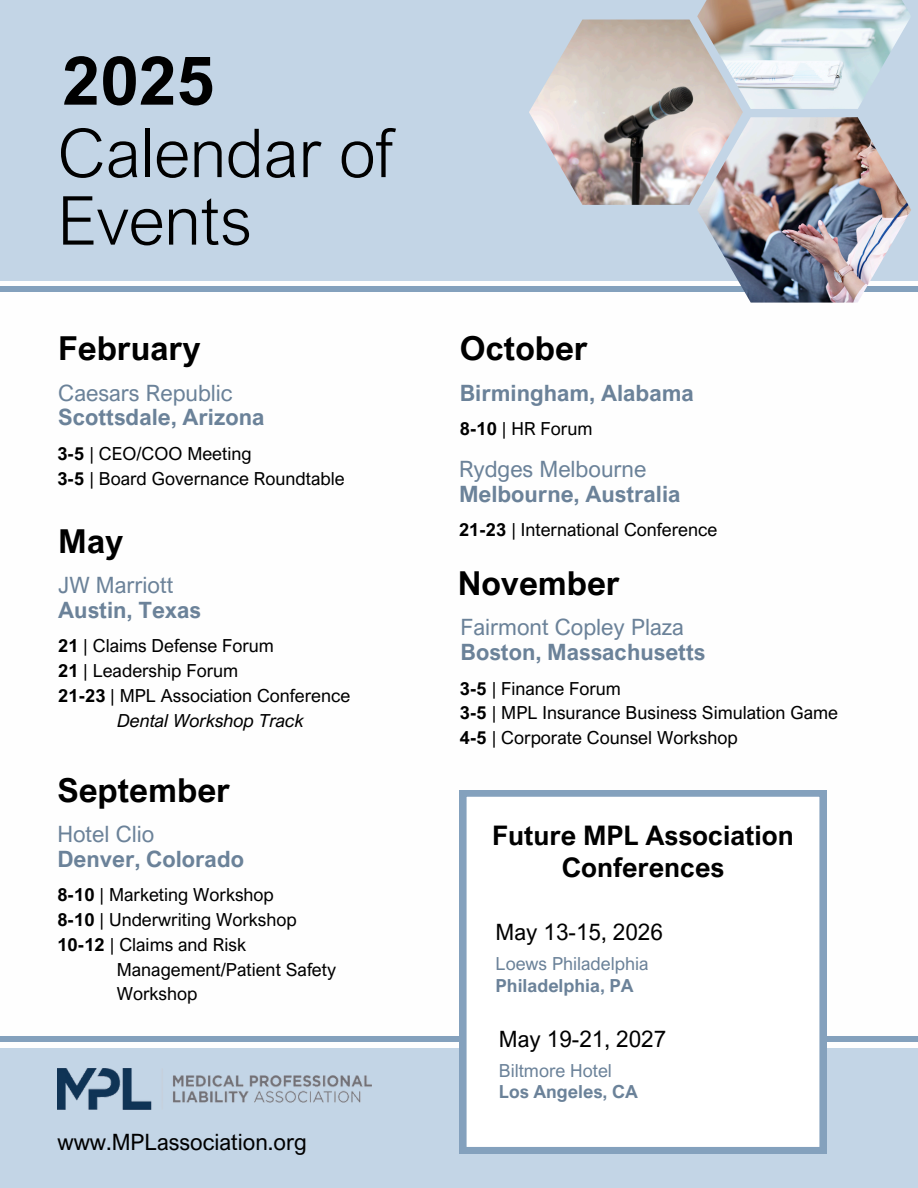
<style>
.page{position:relative;width:918px;height:1188px;background:#fff}
.page>*{position:absolute;margin:0;border:0;box-sizing:border-box;transform-origin:0 0}
.t1{font:300 67.5px/67.5px "Arial Nova";color:#000}
.t2{font:700 67.5px "Arial Nova";color:#000}
.t3{font:700 33px "Arial Nova";color:#000}
.t4{font:700 27px/31.5px "Arial Nova";color:#000;text-align:center}
.t5{font:700 22.5px/24.8px "Arial Nova";color:#6b8299}
.t6{font:22.5px "Arial Nova";color:#000}
.t7{font:18px "Arial Nova";color:#000}
.t8{font:18px "Arial Nova";color:#6b8299}
.t9{font:700 18px "Arial Nova";color:#6b8299}
.t10{font:italic 18px "Arial Nova";color:#000}
.s1{font-weight:400}
.s2{font-weight:700}
</style>
<div class="page">
<div style="left:0;top:1048px;width:918px;height:140px;background:#c3d5e6"></div>
<div style="left:0;top:0;width:918px;height:281px;background:#c3d5e6"></div>
<div style="left:0;top:1036px;width:918px;height:5px;background:#84a1bd"></div>
<div style="left:0;top:287px;width:918px;height:5px;background:#84a1bd"></div>
<img style="left:697px;top:0;width:213px;height:109px">
<img style="left:697px;top:117px;width:214px;height:186px">
<img style="left:529px;top:20px;width:214px;height:185px">
<img style="left:57px;top:1069px;width:314px;height:40px">
<svg style="left:460px;top:790px;width:366px;height:363px"></svg>
<p class="t2" style="left:62px;top:38px;width:155px">2025</p>
<p class="t1" style="left:57px;top:118px;width:337px">Calendar of<br>Events</p>
<h3 class="t3" style="left:58px;top:328px;width:144px">February</h3>
<h3 class="t5" style="left:58px;top:380px;width:208px"><span class="s1">Caesars Republic<br></span>Scottsdale, Arizona</h3>
<h6 class="t7" style="left:57px;top:442px;width:196px"><span class="s2">3-5</span> | CEO/COO Meeting</h6>
<p class="t7" style="left:57px;top:467px;width:289px"><span class="s2">3-5</span> | Board Governance Roundtable</p>
<p class="t3" style="left:58px;top:520px;width:67px">May</p>
<h5 class="t5" style="left:58px;top:572px;width:144px"><span class="s1">JW Marriott<br></span>Austin, Texas</h5>
<p class="t7" style="left:58px;top:635px;width:217px"><span class="s2">21</span> | Claims Defense Forum</p>
<h6 class="t7" style="left:58px;top:659px;width:181px"><span class="s2">21</span> | Leadership Forum</h6>
<h3 class="t7" style="left:58px;top:684px;width:294px"><span class="s2">21-23</span> | MPL Association Conference</h3>
<h6 class="t10" style="left:118px;top:709px;width:188px">Dental Workshop Track</h6>
<p class="t3" style="left:57px;top:769px;width:174px">September</p>
<p class="t5" style="left:57px;top:822px;width:188px"><span class="s1">Hotel Clio<br></span>Denver, Colorado</p>
<p class="t7" style="left:57px;top:884px;width:218px"><span class="s2">8-10</span> | Marketing Workshop</p>
<p class="t7" style="left:57px;top:908px;width:241px"><span class="s2">8-10</span> | Underwriting Workshop</p>
<p class="t7" style="left:57px;top:933px;width:190px"><span class="s2">10-12</span> | Claims and Risk</p>
<h3 class="t7" style="left:117px;top:958px;width:221px">Management/Patient Safety</h3>
<h6 class="t7" style="left:117px;top:983px;width:82px">Workshop</h6>
<p class="t6" style="left:57px;top:1128px;width:251px">www.MPLassociation.org</p>
<p class="t3" style="left:460px;top:328px;width:129px">October</p>
<p class="t5" style="left:460px;top:380px;width:236px">Birmingham, Alabama</p>
<p class="t7" style="left:460px;top:417px;width:134px"><span class="s2">8-10</span> | HR Forum</p>
<p class="t5" style="left:459px;top:456px;width:223px"><span class="s1">Rydges Melbourne<br></span>Melbourne, Australia</p>
<h6 class="t7" style="left:459px;top:518px;width:260px"><span class="s2">21-23</span> | International Conference</h6>
<h3 class="t3" style="left:458px;top:562px;width:163px">November</h3>
<h4 class="t5" style="left:461px;top:614px;width:246px"><span class="s1">Fairmont Copley Plaza<br></span>Boston, Massachusetts</h4>
<p class="t7" style="left:460px;top:677px;width:163px"><span class="s2">3-5</span> | Finance Forum</p>
<p class="t7" style="left:460px;top:702px;width:380px"><span class="s2">3-5</span> | MPL Insurance Business Simulation Game</p>
<h6 class="t7" style="left:460px;top:727px;width:279px"><span class="s2">4-5</span> | Corporate Counsel Workshop</h6>
<p class="t4" style="left:492px;top:819px;width:303px">Future MPL Association<br>Conferences</p>
<h6 class="t6" style="left:496px;top:918px;width:169px">May 13-15, 2026</h6>
<p class="t8" style="left:496px;top:952px;width:154px">Loews Philadelphia</p>
<p class="t9" style="left:496px;top:974px;width:139px">Philadelphia, PA</p>
<p class="t6" style="left:499px;top:1025px;width:169px">May 19-21, 2027</p>
<p class="t8" style="left:499px;top:1059px;width:115px">Biltmore Hotel</p>
<p class="t9" style="left:499px;top:1081px;width:141px">Los Angeles, CA</p>
</div>
